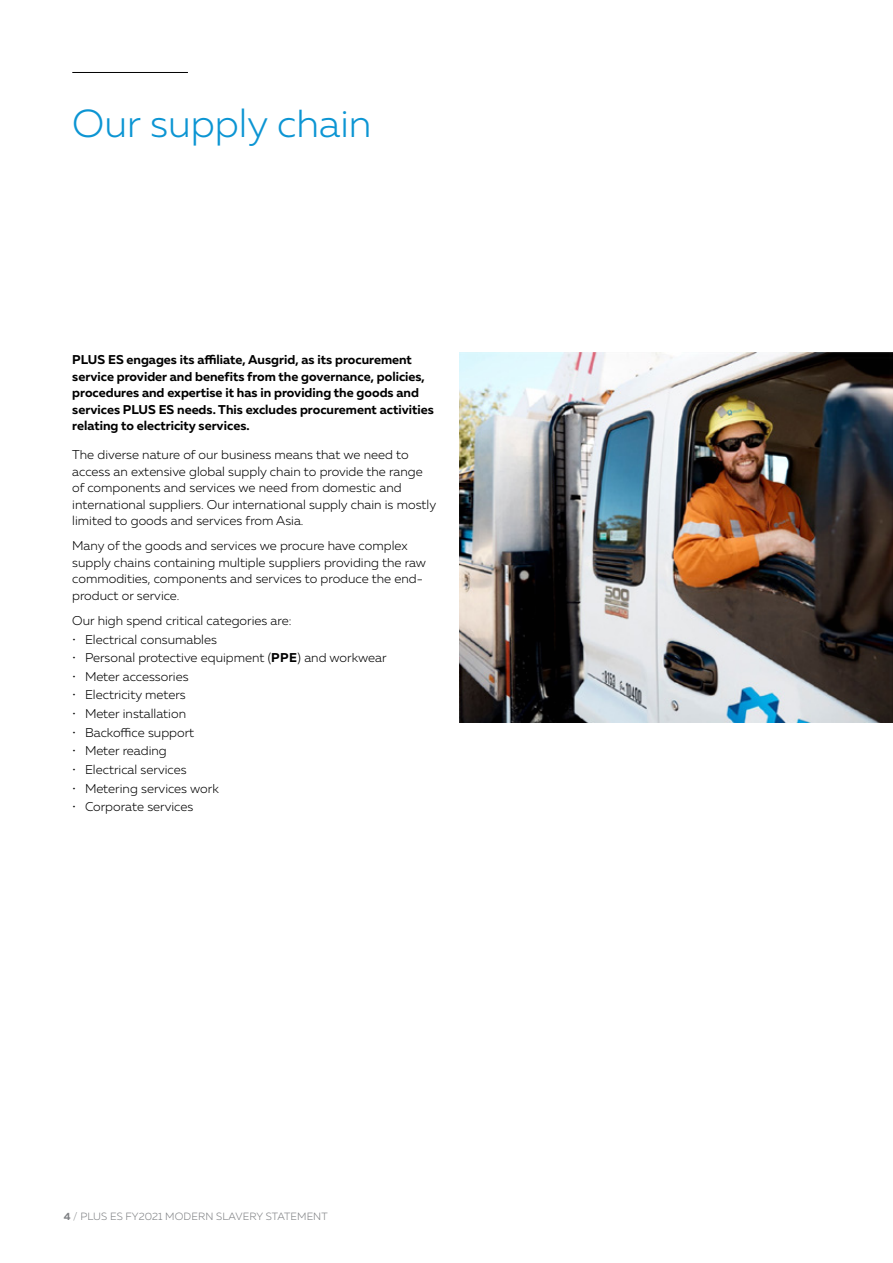
<style>
.page{position:relative;width:893px;height:1263px;background:#fff}
.page>*{position:absolute;margin:0;border:0;box-sizing:border-box;transform-origin:0 0}
.t1{font:300 39px "Muller";color:#0c95d3}
.t2{font:300 12.75px/16.5px "Muller";color:#000}
.t3{font:700 12.75px/16.5px "Muller";color:#000}
.t4{font:300 10.5px "Muller";letter-spacing:.01em;color:#808285}
.s1{font-weight:700}
</style>
<div class="page">
<hr style="left:72px;top:72px;width:116px;height:1px;background:#000">
<img style="left:459px;top:353px;width:434px;height:370px">
<h1 class="t1" style="left:72px;top:100px;width:301px">Our supply chain</h1>
<p class="t3" style="left:72px;top:351px;width:363px">PLUS ES engages its affiliate, Ausgrid, as its procurement service provider and benefits from the governance, policies, procedures and expertise it has in providing the goods and services PLUS ES needs. This excludes procurement activities relating to electricity services.</p>
<p class="t2" style="left:72px;top:447px;width:365px">The diverse nature of our business means that we need to access an extensive global supply chain to provide the range of components and services we need from domestic and international suppliers. Our international supply chain is mostly limited to goods and services from Asia.</p>
<p class="t2" style="left:72px;top:538px;width:355px">Many of the goods and services we procure have complex supply chains containing multiple suppliers providing the raw commodities, components and services to produce the end&shy;product or service.</p>
<p class="t2" style="left:72px;top:612px;width:221px">Our high spend critical categories are:</p>
<p class="t2" style="left:72px;top:631px;width:146px">• Electrical consumables</p>
<p class="t2" style="left:72px;top:649px;width:316px">• Personal protective equipment (<span class="s1">PPE</span>) and workwear</p>
<p class="t2" style="left:72px;top:668px;width:118px">• Meter accessories</p>
<p class="t2" style="left:72px;top:687px;width:115px">• Electricity meters</p>
<p class="t2" style="left:72px;top:705px;width:115px">• Meter installation</p>
<p class="t2" style="left:72px;top:724px;width:123px">• Backoffice support</p>
<p class="t2" style="left:72px;top:742px;width:96px">• Meter reading</p>
<p class="t2" style="left:72px;top:761px;width:116px">• Electrical services</p>
<p class="t2" style="left:72px;top:780px;width:148px">• Metering services work</p>
<p class="t2" style="left:72px;top:798px;width:123px">• Corporate services</p>
<p class="t4" style="left:64px;top:1210px;width:265px"><span class="s1">4</span> / PLUS ES FY2021 MODERN SLAVERY STATEMENT</p>
</div>
